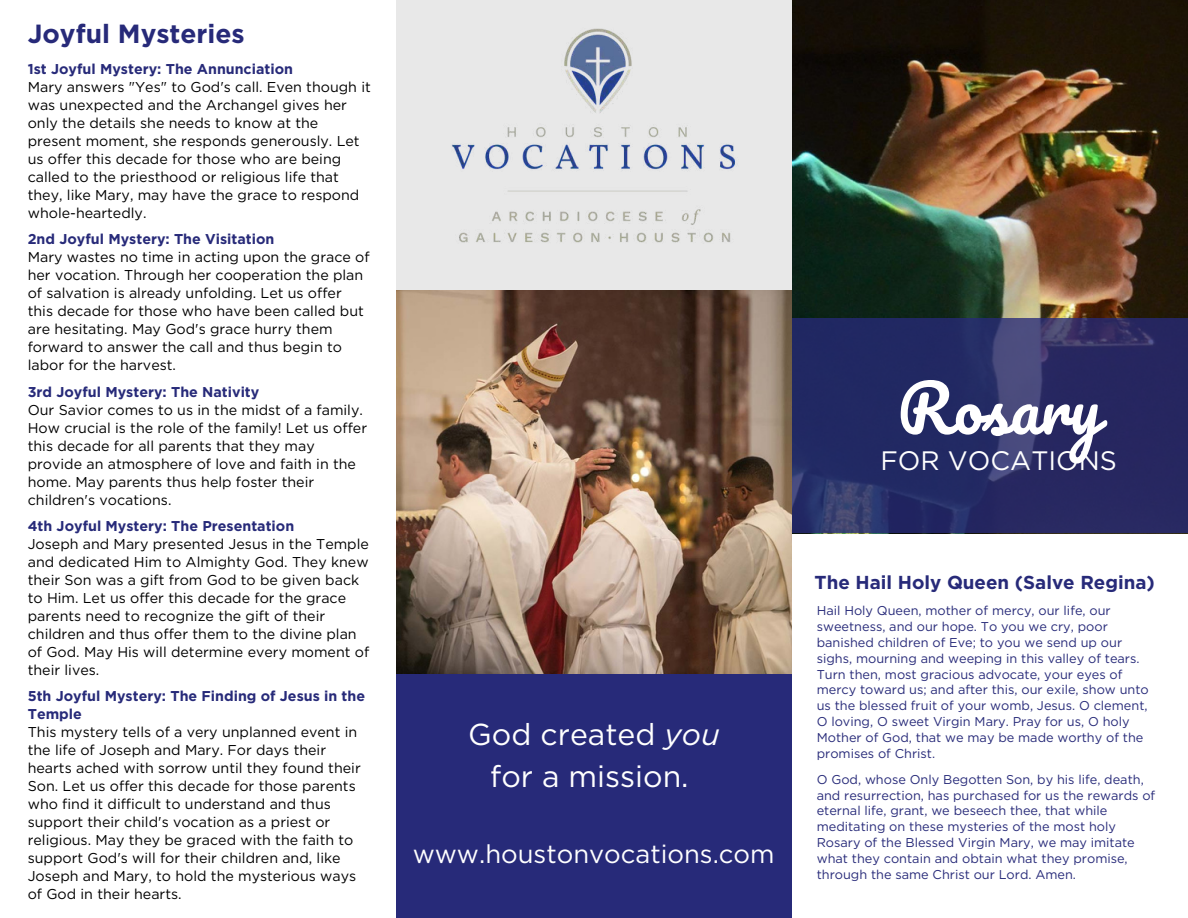
<style>
.page{position:relative;width:1188px;height:918px;background:#fff}
.page>*{position:absolute;margin:0;border:0;box-sizing:border-box;transform-origin:0 0}
.t1{font:64.2px "Pacifico";color:#fff}
.t2{font:30.15px/41.7px "Gotham";color:#fff;text-align:center}
.t3{font:26.7px "Gotham";color:#fff}
.t4{font:700 26.25px "Gotham";color:#272a79}
.t5{font:25.65px "Gotham";color:#fff}
.t6{font:700 18.75px "Gotham";color:#272a79}
.t7{font:14.25px/18px "Gotham";color:#000}
.t8{font:700 14.25px/18px "Gotham";color:#272a79}
.t9{font:12.75px/15.8px "Gotham";color:#272a79}
.s1{font-style:italic}
</style>
<div class="page">
<div style="left:396px;top:0;width:396px;height:918px;background:#e8e8e8"></div>
<img style="left:792px;top:0;width:396px;height:319px">
<svg style="left:792px;top:319px;width:396px;height:214px;background:#282c64"></svg>
<img style="left:451px;top:28px;width:284px;height:215px">
<div style="left:396px;top:469px;width:396px;height:449px;background:#272a79"></div>
<img style="left:396px;top:291px;width:396px;height:382px">
<h3 class="t4" style="left:28px;top:16px;width:218px">Joyful Mysteries</h3>
<p class="t8" style="left:28px;top:60px;width:267px">1st Joyful Mystery: The Annunciation</p>
<p class="t7" style="left:28px;top:77px;width:345px">Mary answers "Yes" to God's call. Even though it was unexpected and the Archangel gives her only the details she needs to know at the present moment, she responds generously. Let us offer this decade for those who are being called to the priesthood or religious life that they, like Mary, may have the grace to respond whole-heartedly.</p>
<p class="t8" style="left:28px;top:230px;width:248px">2nd Joyful Mystery: The Visitation</p>
<p class="t7" style="left:28px;top:248px;width:343px">Mary wastes no time in acting upon the grace of her vocation. Through her cooperation the plan of salvation is already unfolding. Let us offer this decade for those who have been called but are hesitating. May God's grace hurry them forward to answer the call and thus begin to labor for the harvest.</p>
<p class="t8" style="left:28px;top:382px;width:233px">3rd Joyful Mystery: The Nativity</p>
<p class="t7" style="left:28px;top:400px;width:341px">Our Savior comes to us in the midst of a family.<br>How crucial is the role of the family! Let us offer this decade for all parents that they may provide an atmosphere of love and faith in the home. May parents thus help foster their children's vocations.</p>
<p class="t8" style="left:28px;top:517px;width:268px">4th Joyful Mystery: The Presentation</p>
<p class="t7" style="left:28px;top:535px;width:343px">Joseph and Mary presented Jesus in the Temple and dedicated Him to Almighty God. They knew their Son was a gift from God to be given back to Him. Let us offer this decade for the grace parents need to recognize the gift of their children and thus offer them to the divine plan of God. May His will determine every moment of their lives.</p>
<p class="t8" style="left:28px;top:687px;width:339px">5th Joyful Mystery: The Finding of Jesus in the<br>Temple</p>
<p class="t7" style="left:28px;top:723px;width:335px">This mystery tells of a very unplanned event in the life of Joseph and Mary. For days their hearts ached with sorrow until they found their Son. Let us offer this decade for those parents who find it difficult to understand and thus support their child's vocation as a priest or religious. May they be graced with the faith to support God's will for their children and, like Joseph and Mary, to hold the mysterious ways of God in their hearts.</p>
<h2 class="t2" style="left:468px;top:713px;width:253px">God created <span class="s1">you </span>for a mission.</h2>
<h3 class="t5" style="left:413px;top:837px;width:363px">www.houstonvocations.com</h3>
<h1 class="t1" style="left:897px;top:375px;width:205px">Rosary</h1>
<h3 class="t3" style="left:880px;top:444px;width:238px">FOR VOCATIONS</h3>
<h3 class="t6" style="left:815px;top:570px;width:342px">The Hail Holy Queen (Salve Regina)</h3>
<p class="t9" style="left:817px;top:603px;width:334px">Hail Holy Queen, mother of mercy, our life, our sweetness, and our hope. To you we cry, poor banished children of Eve; to you we send up our sighs, mourning and weeping in this valley of tears.<br>Turn then, most gracious advocate, your eyes of mercy toward us; and after this, our exile, show unto us the blessed fruit of your womb, Jesus. O clement, O loving, O sweet Virgin Mary. Pray for us, O holy Mother of God, that we may be made worthy of the promises of Christ.</p>
<p class="t9" style="left:817px;top:771px;width:340px">O God, whose Only Begotten Son, by his life, death, and resurrection, has purchased for us the rewards of eternal life, grant, we beseech thee, that while meditating on these mysteries of the most holy Rosary of the Blessed Virgin Mary, we may imitate what they contain and obtain what they promise, through the same Christ our Lord. Amen.</p>
</div>
